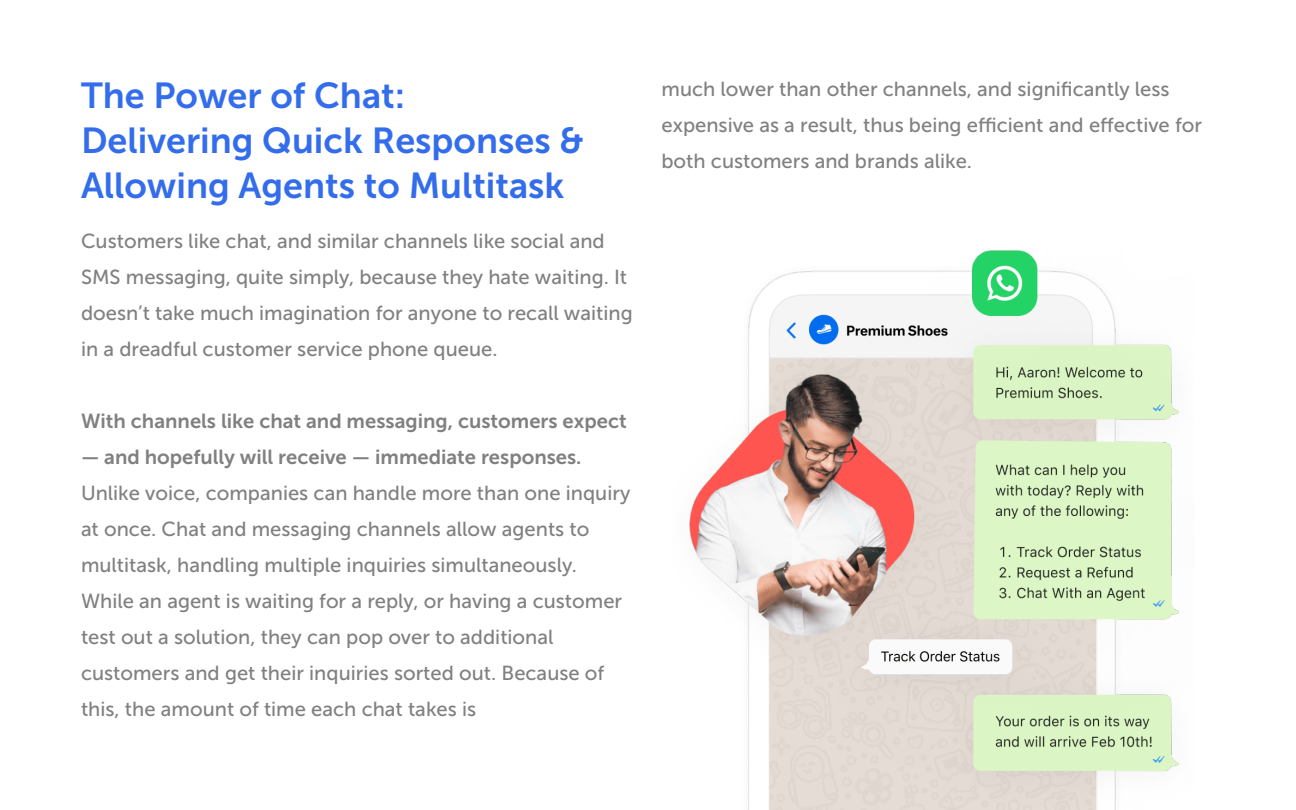
<style>
.page{position:relative;width:1296px;height:810px;background:#fff}
.page>*{position:absolute;margin:0;border:0;box-sizing:border-box;transform-origin:0 0}
.t1{font:36px/45px "Museo Sans 700";color:#336dec}
.t2{font:20.25px/36px "Museo Sans 500";color:#808080}
.t3{font:20.25px "Museo Sans 700";color:#808080}
.s1{font-family:"Museo Sans 700"}
</style>
<div class="page">
<img style="left:689px;top:250px;width:490px;height:560px">
<p class="t1" style="left:81px;top:73px;width:326px">The Power of Chat:</p>
<p class="t1" style="left:81px;top:118px;width:505px">Delivering Quick Responses &amp;<br>Allowing Agents to Multitask</p>
<p class="t2" style="left:81px;top:223px;width:553px">Customers like chat, and similar channels like social and SMS messaging, quite simply, because they hate waiting. It doesn’t take much imagination for anyone to recall waiting in a dreadful customer service phone queue.</p>
<p class="t3" style="left:81px;top:409px;width:547px">With channels like chat and messaging, customers expect</p>
<p class="t2" style="left:81px;top:439px;width:551px"><span class="s1">— and hopefully will receive — immediate responses.<br></span>Unlike voice, companies can handle more than one inquiry at once. Chat and messaging channels allow agents to multitask, handling multiple inquiries simultaneously.</p>
<p class="t2" style="left:81px;top:583px;width:543px">While an agent is waiting for a reply, or having a customer test out a solution, they can pop over to additional customers and get their inquiries sorted out. Because of this, the amount of time each chat takes is</p>
<p class="t2" style="left:662px;top:71px;width:542px">much lower than other channels, and significantly less expensive as a result, thus being efficient and effective for both customers and brands alike.</p>
</div>
